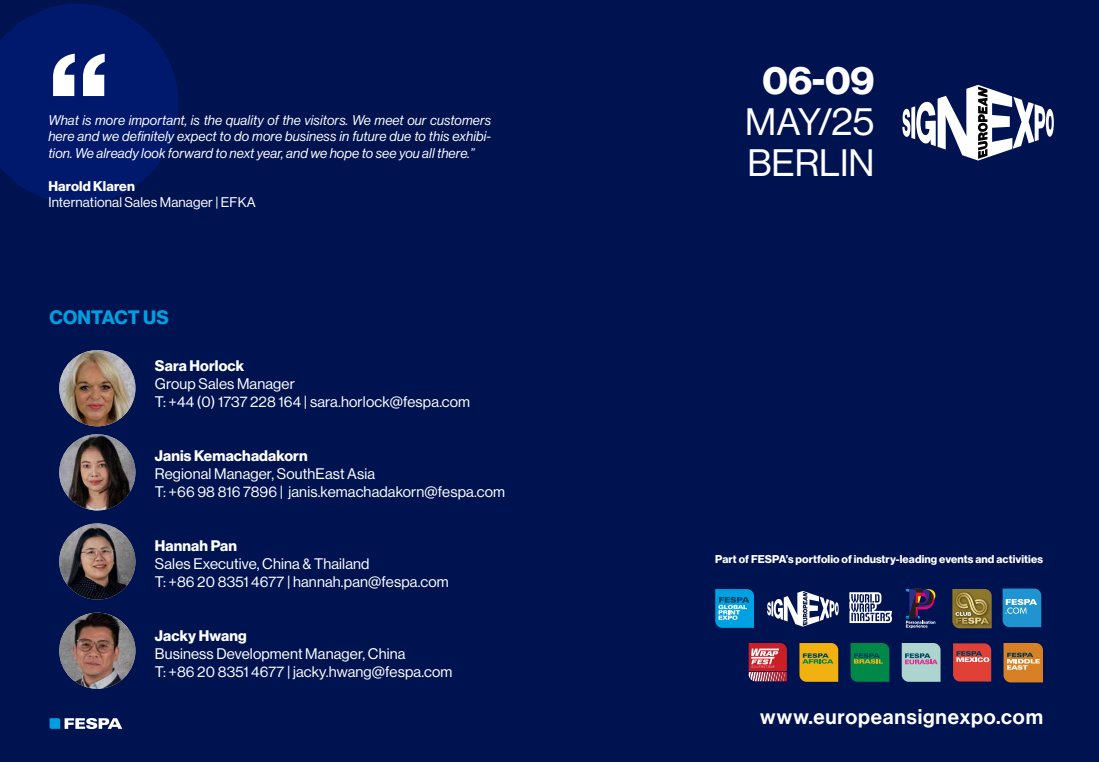
<style>
.page{position:relative;width:1099px;height:762px;background:#fff}
.page>*{position:absolute;margin:0;border:0;box-sizing:border-box;transform-origin:0 0}
.t1{font:142.5px "N Haas Grotesk DS Pro 75 Bd";color:#fff}
.t2{font:37.38px "N Haas Grotesk DS Pro 55 Rg";color:#fff}
.t3{font:37.38px "N Haas Grotesk DS Pro 75 Bd";color:#fff}
.t4{font:20.75px "N Haas Grotesk DS Pro 65 Md";letter-spacing:.04em;color:#fff}
.t5{font:19px "N Haas Grotesk DS Pro 75 Bd";letter-spacing:.01em;color:#009fe0}
.t6{font:15px/18px "N Haas Grotesk DS Pro 55 Rg";letter-spacing:.01em;color:#fff}
.t7{font:15px "N Haas Grotesk DS Pro 75 Bd";letter-spacing:.01em;color:#fff}
.t8{font:13.75px/16.5px "N Haas Grotesk DS Pro 56 It";letter-spacing:.01em;color:#fff;text-align:justify}
.t9{font:13.75px "N Haas Grotesk DS Pro 55 Rg";letter-spacing:.01em;color:#fff}
.t10{font:13.75px "N Haas Grotesk DS Pro 75 Bd";letter-spacing:.01em;color:#fff}
.t11{font:11.12px "N Haas Grotesk DS Pro 75 Bd";letter-spacing:.01em;color:#fff}
</style>
<div class="page">
<div style="left:0;top:0;width:1098px;height:762px;background:#001351"></div>
<svg style="left:715px;top:589px;width:39px;height:39px"></svg>
<svg style="left:953px;top:643px;width:38px;height:38px"></svg>
<svg style="left:767px;top:591px;width:71px;height:35px"></svg>
<svg style="left:799px;top:643px;width:39px;height:39px"></svg>
<svg style="left:850px;top:643px;width:39px;height:39px"></svg>
<svg style="left:748px;top:643px;width:38px;height:38px"></svg>
<svg style="left:1003px;top:643px;width:39px;height:39px"></svg>
<svg style="left:905px;top:589px;width:30px;height:39px"></svg>
<svg style="left:849px;top:592px;width:43px;height:31px"></svg>
<img style="left:991px;top:593px;width:1px;height:35px">
<svg style="left:952px;top:589px;width:39px;height:39px"></svg>
<svg style="left:1002px;top:588px;width:39px;height:39px"></svg>
<svg style="left:901px;top:643px;width:39px;height:39px"></svg>
<img style="left:59px;top:350px;width:76px;height:76px;border-radius:38px">
<img style="left:59px;top:434px;width:76px;height:76px;border-radius:38px">
<img style="left:59px;top:612px;width:76px;height:77px;border-radius:38px">
<img style="left:59px;top:523px;width:76px;height:76px;border-radius:38px">
<svg style="left:50px;top:718px;width:72px;height:11px"></svg>
<svg style="left:0;top:4px;width:178px;height:200px;fill:#00196c"></svg>
<svg style="left:902px;top:85px;width:151px;height:76px"></svg>
<h1 class="t1" style="left:48px;top:23px;width:62px">“</h1>
<p class="t8" style="left:48px;top:112px;width:444px">What is more important, is the quality of the visitors. We meet our customers here and we definitely expect to do more business in future due to this exhibi&shy;tion. We already look forward to next year, and we hope to see you all there.”</p>
<p class="t10" style="left:48px;top:178px;width:88px">Harold Klaren</p>
<p class="t9" style="left:48px;top:195px;width:209px">International Sales Manager | EFKA</p>
<p class="t5" style="left:50px;top:306px;width:121px">CONTACT US</p>
<p class="t7" style="left:155px;top:357px;width:91px">Sara Horlock</p>
<p class="t6" style="left:155px;top:375px;width:317px">Group Sales Manager<br>T: +44 (0) 1737 228 164 | sara.horlock@fespa.com</p>
<p class="t7" style="left:155px;top:447px;width:154px">Janis Kemachadakorn</p>
<p class="t6" style="left:155px;top:465px;width:351px">Regional Manager, SouthEast Asia<br>T: +66 98 816 7896 | janis.kemachadakorn@fespa.com</p>
<p class="t7" style="left:155px;top:537px;width:84px">Hannah Pan</p>
<p class="t6" style="left:155px;top:555px;width:295px">Sales Executive, China &amp; Thailand<br>T: +86 20 8351 4677 | hannah.pan@fespa.com</p>
<p class="t7" style="left:155px;top:627px;width:93px">Jacky Hwang</p>
<p class="t6" style="left:155px;top:645px;width:299px">Business Development Manager, China<br>T: +86 20 8351 4677 | jacky.hwang@fespa.com</p>
<h2 class="t3" style="left:762px;top:60px;width:113px">06-09</h2>
<h2 class="t2" style="left:745px;top:101px;width:131px">MAY/25</h2>
<h2 class="t2" style="left:747px;top:142px;width:129px">BERLIN</h2>
<p class="t11" style="left:715px;top:552px;width:329px">Part of FESPA’s portfolio of industry-leading events and activities</p>
<h3 class="t4" style="left:760px;top:704px;width:284px">www.europeansignexpo.com</h3>
</div>
